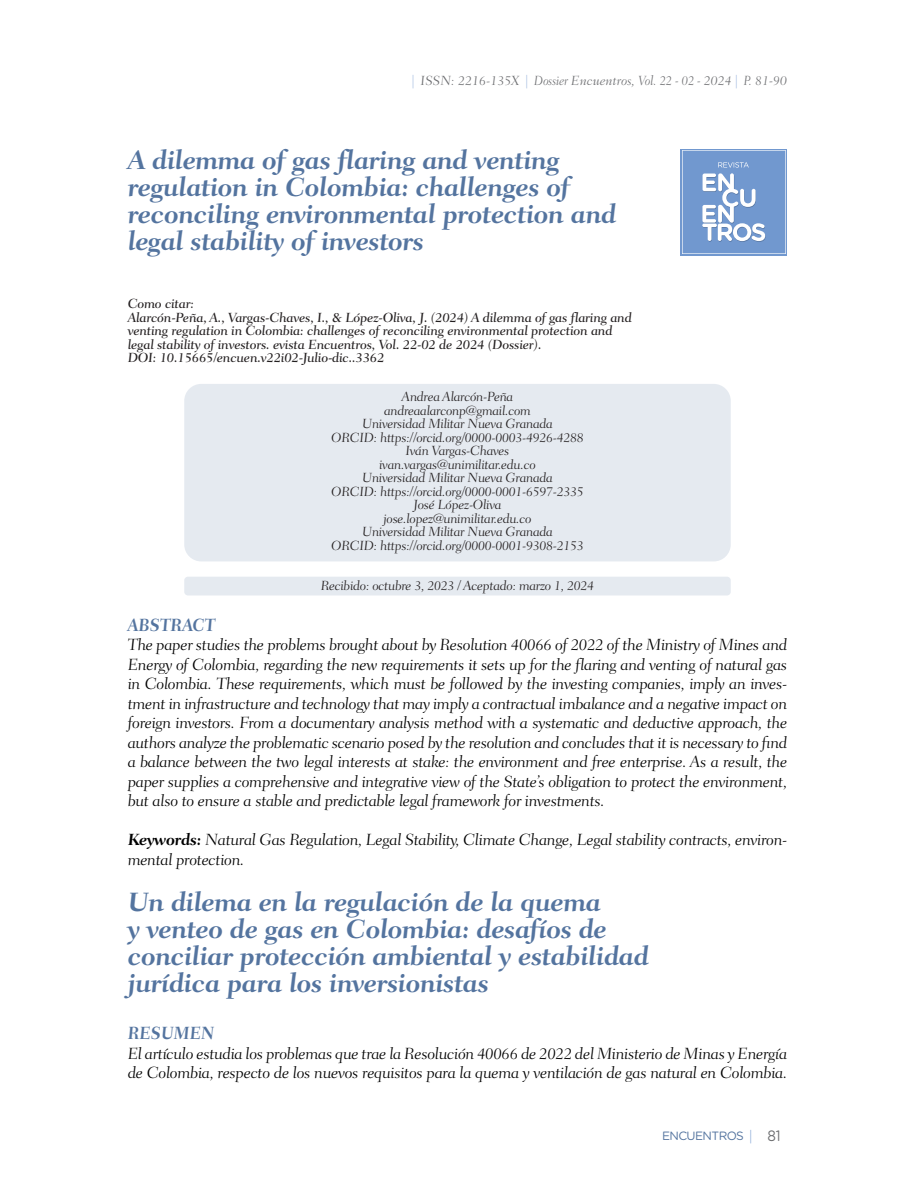
<style>
.page{position:relative;width:915px;height:1191px;background:#fff}
.page>*{position:absolute;margin:0;border:0;box-sizing:border-box;transform-origin:0 0}
.Título_1{font:700 27px/27px "Fairfield LT Std Caption";letter-spacing:-.025em;color:#54749f}
.t1{font:700 18px "Fairfield LT Std Caption";color:#54749f;scale:.9 1}
.t2{font:300 16.5px/19.5px "Fairfield LT Std Caption";letter-spacing:-.025em;color:#000}
.Autores{font:300 13.5px "Fairfield LT Std Caption";letter-spacing:-.025em;color:#231f20}
.Cita{font:13.5px/13.5px "Fairfield LT Std Caption Med";letter-spacing:-.025em;color:#231f20}
.t3{font:italic 300 13.5px "Fairfield LT Std";color:#6c6d70;scale:.9 1}
.t4{font:12px "Gotham Rounded";letter-spacing:-.05em;color:#54749f}
.s1{color:#98b2dc}
.s2{font-family:"Fairfield LT Std Caption";font-style:normal}
.s3{font-weight:700}
.s4{font-family:"Fairfield LT Std";font-weight:300;font-style:italic;font-size:13.5px;color:#7198cf}
.s5{font-size:15px;color:#6c6d70}
</style>
<div class="page">
<div style="left:184px;top:384px;width:546px;height:177px;background:#e5eaf0;border-radius:17px"></div>
<div style="left:184px;top:576px;width:546px;height:19px;background:#e5eaf0;border-radius:4px"></div>
<svg style="left:680px;top:149px;width:106px;height:106px"></svg>
<svg style="left:681px;top:150px;width:104px;height:104px;background:#86a7d5"></svg>
<p class="t3" style="left:412px;top:72px;width:418px"><span class="s1">|</span> <span class="s2">ISSN: 2216-135X</span> <span class="s1">|</span> Dossier Encuentros, Vol. 22 - 02 - 2024 <span class="s1">|</span> P. 81-90</p>
<p class="Título_1" style="left:128px;top:147px;width:490px">A dilemma of gas flaring and venting regulation in Colombia: challenges of reconciling environmental protection and legal stability of investors</p>
<p class="Cita" style="left:128px;top:297px;width:68px">Como citar:</p>
<p class="Cita" style="left:128px;top:311px;width:505px">Alarcón-Peña, A., Vargas-Chaves, I., &amp; López-Oliva, J. (2024) A dilemma of gas flaring and venting regulation in Colombia: challenges of reconciling environmental protection and legal stability of investors. evista Encuentros, Vol. 22-02 de 2024 (Dossier).</p>
<p class="Cita" style="left:128px;top:351px;width:258px">DOI: 10.15665/encuen.v22i02-Julio-dic..3362</p>
<p class="Autores" style="left:401px;top:389px;width:113px">Andrea Alarcón-Peña</p>
<p class="Autores" style="left:384px;top:403px;width:148px">andreaalarconp@gmail.com</p>
<p class="Autores" style="left:362px;top:416px;width:192px">Universidad Militar Nueva Granada</p>
<p class="Autores" style="left:331px;top:430px;width:254px">ORCID: https://orcid.org/0000-0003-4926-4288</p>
<p class="Autores" style="left:405px;top:443px;width:106px">Iván Vargas-Chaves</p>
<p class="Autores" style="left:379px;top:457px;width:158px">ivan.vargas@unimilitar.edu.co</p>
<p class="Autores" style="left:362px;top:470px;width:192px">Universidad Militar Nueva Granada</p>
<p class="Autores" style="left:331px;top:484px;width:254px">ORCID: https://orcid.org/0000-0001-6597-2335</p>
<p class="Autores" style="left:413px;top:497px;width:90px">José López-Oliva</p>
<p class="Autores" style="left:383px;top:511px;width:150px">jose.lopez@unimilitar.edu.co</p>
<p class="Autores" style="left:362px;top:524px;width:192px">Universidad Militar Nueva Granada</p>
<p class="Autores" style="left:331px;top:538px;width:254px">ORCID: https://orcid.org/0000-0001-9308-2153</p>
<p class="Autores" style="left:320px;top:578px;width:275px">Recibido: octubre 3, 2023 / Aceptado: marzo 1, 2024</p>
<p class="t1" style="left:128px;top:614px;width:99px">ABSTRACT</p>
<p class="t2" style="left:128px;top:635px;width:661px;text-align:justify">The paper studies the problems brought about by Resolution 40066 of 2022 of the Ministry of Mines and Energy of Colombia, regarding the new requirements it sets up for the flaring and venting of natural gas in Colombia. These requirements, which must be followed by the investing companies, imply an inves&shy;tment in infrastructure and technology that may imply a contractual imbalance and a negative impact on foreign investors. From a documentary analysis method with a systematic and deductive approach, the authors analyze the problematic scenario posed by the resolution and concludes that it is necessary to find a balance between the two legal interests at stake: the environment and free enterprise. As a result, the paper supplies a comprehensive and integrative view of the State’s obligation to protect the environment, but also to ensure a stable and predictable legal framework for investments.</p>
<p class="t2" style="left:128px;top:830px;width:661px"><span class="s3">Keywords:</span> Natural Gas Regulation, Legal Stability, Climate Change, Legal stability contracts, environ&shy;mental protection.</p>
<p class="Título_1" style="left:128px;top:889px;width:523px">Un dilema en la regulación de la quema<br>y venteo de gas en Colombia: desafíos de conciliar protección ambiental y estabilidad jurídica para los inversionistas</p>
<p class="t1" style="left:128px;top:1022px;width:98px">RESUMEN</p>
<p class="t2" style="left:128px;top:1043px;width:661px">El artículo estudia los problemas que trae la Resolución 40066 de 2022 del Ministerio de Minas y Energía de Colombia, respecto de los nuevos requisitos para la quema y ventilación de gas natural en Colombia.</p>
<p class="t4" style="left:661px;top:1127px;width:120px">ENCUENTROS <span class="s4">|</span> <span class="s5">81</span></p>
</div>
